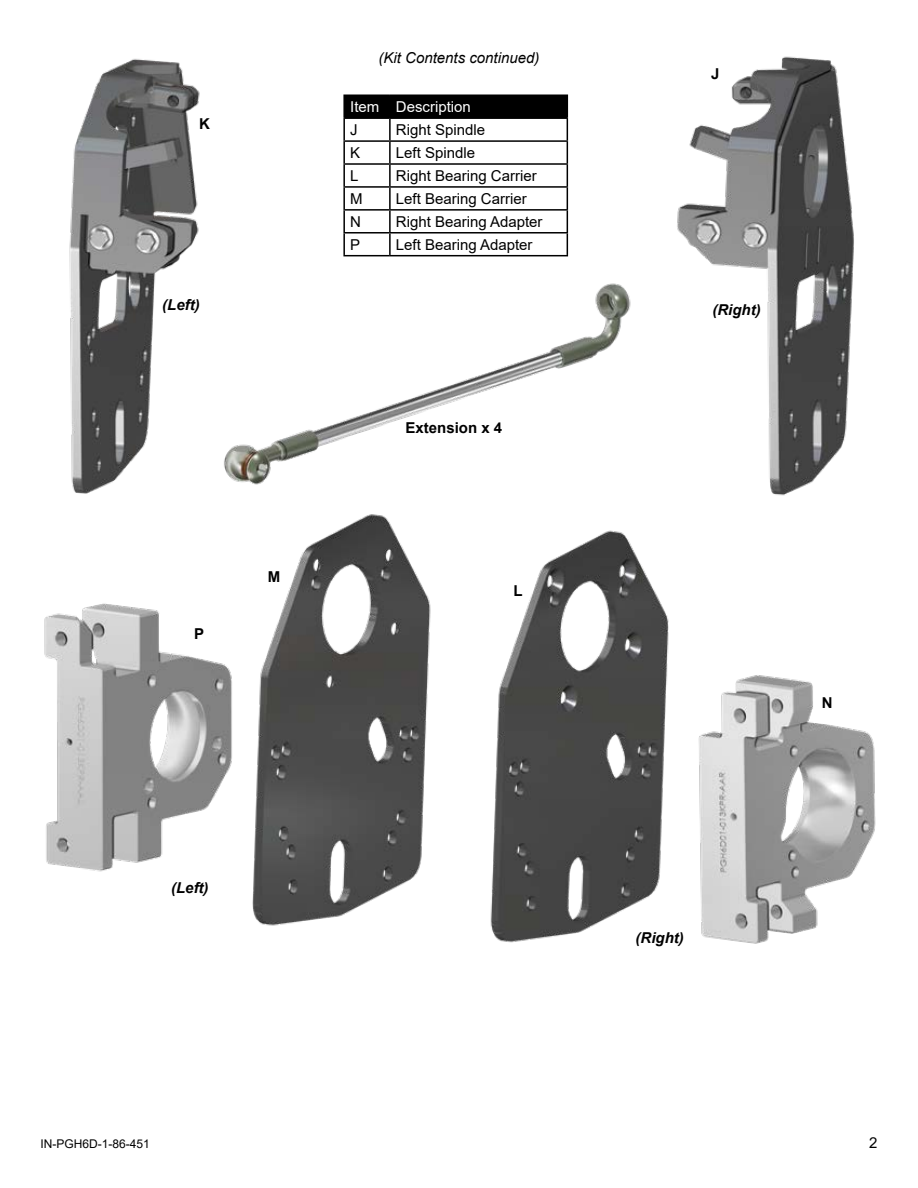
<style>
.page{position:relative;width:918px;height:1188px;background:#fff}
.page>*{position:absolute;margin:0;border:0;box-sizing:border-box;transform-origin:0 0}
.t1{font:15px "Arial";color:#000}
.Standard_Text_-_BOLD{font:italic 700 15px "Arial";color:#000}
.Standard_Text_-_BOLD-2{font:italic 15px "Arial";color:#000}
.Header_Text_-_Bold{font:700 15px "Arial";color:#000}
.t2{font:15px "Arial";color:#fff}
.t3{font:12px "Arial";color:#000}
</style>
<div class="page">
<hr style="left:343px;top:117px;width:47px;height:2px;background:#000">
<hr style="left:343px;top:119px;width:2px;height:21px;background:#000">
<hr style="left:343px;top:140px;width:47px;height:2px;background:#000">
<hr style="left:343px;top:142px;width:2px;height:21px;background:#000">
<hr style="left:343px;top:163px;width:47px;height:2px;background:#000">
<hr style="left:343px;top:165px;width:2px;height:21px;background:#000">
<hr style="left:343px;top:186px;width:47px;height:2px;background:#000">
<hr style="left:343px;top:188px;width:2px;height:21px;background:#000">
<hr style="left:343px;top:209px;width:47px;height:2px;background:#000">
<hr style="left:343px;top:211px;width:2px;height:21px;background:#000">
<hr style="left:343px;top:232px;width:47px;height:2px;background:#000">
<hr style="left:343px;top:234px;width:2px;height:21px;background:#000">
<hr style="left:343px;top:255px;width:47px;height:1px;background:#000">
<hr style="left:390px;top:255px;width:178px;height:1px;background:#000">
<hr style="left:343px;top:94px;width:47px;height:2px;background:#000">
<hr style="left:343px;top:96px;width:2px;height:21px;background:#000">
<hr style="left:390px;top:94px;width:178px;height:2px;background:#000">
<svg style="left:344px;top:96px;width:224px;height:159px"></svg>
<img style="left:677px;top:56px;width:177px;height:440px">
<img style="left:69px;top:58px;width:131px;height:436px">
<img style="left:44px;top:515px;width:832px;height:429px">
<img style="left:224px;top:283px;width:407px;height:232px">
<p class="Header_Text_-_Bold" style="left:199px;top:113px;width:12px">K</p>
<p class="Standard_Text_-_BOLD" style="left:162px;top:295px;width:39px">(Left)</p>
<p class="Header_Text_-_Bold" style="left:194px;top:623px;width:12px">P</p>
<p class="Header_Text_-_Bold" style="left:268px;top:566px;width:14px">M</p>
<p class="Standard_Text_-_BOLD-2" style="left:379px;top:48px;width:162px">(Kit Contents continued)</p>
<p class="t2" style="left:350px;top:97px;width:31px">Item</p>
<p class="t2" style="left:396px;top:97px;width:77px">Description</p>
<p class="t1" style="left:350px;top:119px;width:9px">J</p>
<p class="t1" style="left:396px;top:119px;width:91px">Right Spindle</p>
<p class="t1" style="left:350px;top:142px;width:12px">K</p>
<p class="t1" style="left:396px;top:142px;width:81px">Left Spindle</p>
<p class="t1" style="left:350px;top:165px;width:10px">L</p>
<p class="t1" style="left:396px;top:165px;width:142px">Right Bearing Carrier</p>
<p class="t1" style="left:350px;top:188px;width:14px">M</p>
<p class="t1" style="left:396px;top:188px;width:132px">Left Bearing Carrier</p>
<p class="t1" style="left:350px;top:211px;width:12px">N</p>
<p class="t1" style="left:396px;top:211px;width:148px">Right Bearing Adapter</p>
<p class="t1" style="left:350px;top:234px;width:12px">P</p>
<p class="t1" style="left:396px;top:234px;width:138px">Left Bearing Adapter</p>
<p class="Header_Text_-_Bold" style="left:406px;top:417px;width:98px">Extension x 4</p>
<p class="Header_Text_-_Bold" style="left:513px;top:580px;width:11px">L</p>
<p class="Standard_Text_-_BOLD" style="left:171px;top:877px;width:39px">(Left)</p>
<p class="Header_Text_-_Bold" style="left:711px;top:63px;width:10px">J</p>
<p class="Standard_Text_-_BOLD" style="left:712px;top:299px;width:50px">(Right)</p>
<p class="Standard_Text_-_BOLD" style="left:636px;top:928px;width:50px">(Right)</p>
<p class="Header_Text_-_Bold" style="left:822px;top:692px;width:12px">N</p>
<p class="t3" style="left:40px;top:1135px;width:111px">IN-PGH6D-1-86-451</p>
<p class="t1" style="left:869px;top:1132px;width:10px">2</p>
</div>
